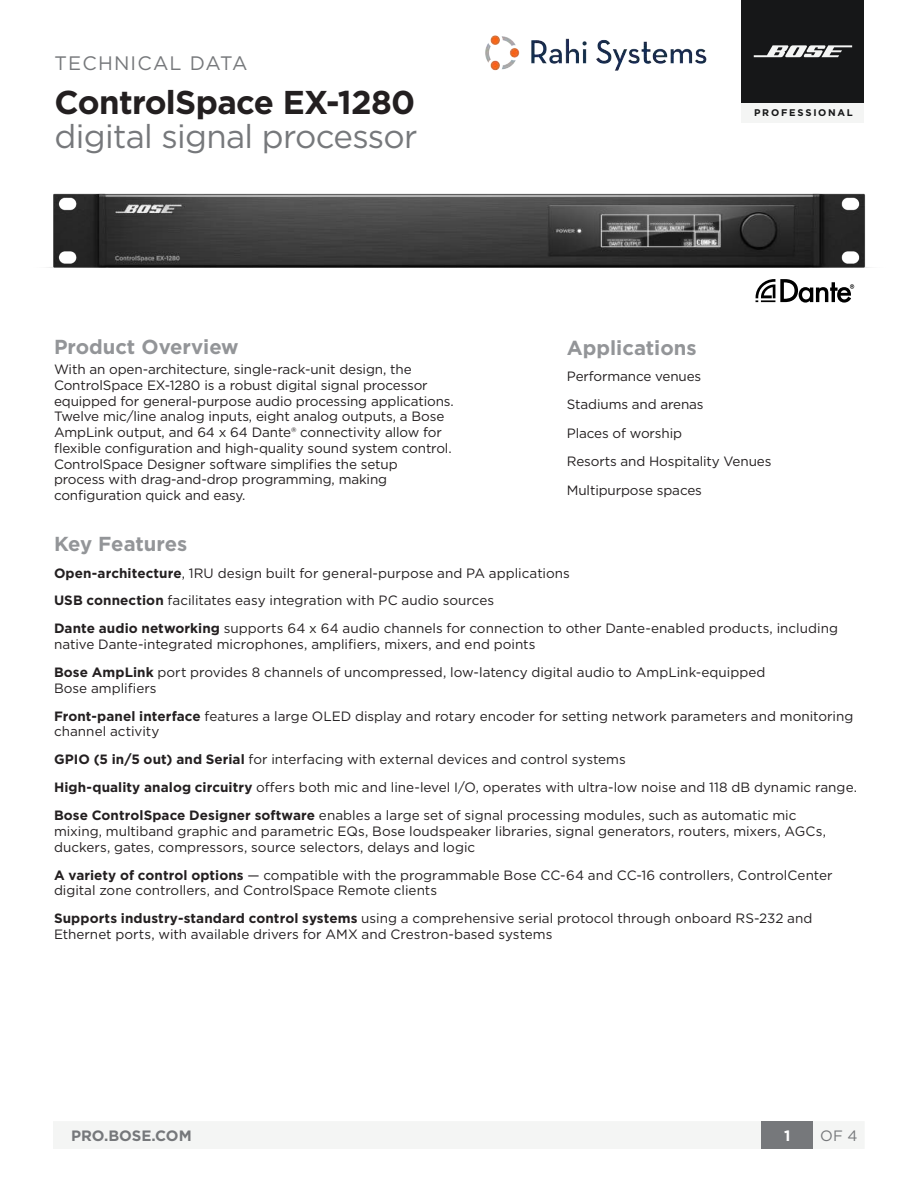
<style>
.page{position:relative;width:918px;height:1188px;background:#fff}
.page>*{position:absolute;margin:0;border:0;box-sizing:border-box;transform-origin:0 0}
.t1{font:33px "Gotham";letter-spacing:-.02em;color:#76787b}
.t2{font:700 33px "Gotham";letter-spacing:-.02em;color:#231f20}
.t3{font:700 20.25px "Gotham";color:#939598}
.t4{font:19.5px "Gotham";letter-spacing:.06em;color:#76787b}
.t5{font:700 15px "Gotham";color:#76787b}
.t6{font:15px "Gotham";color:#76787b}
.t7{font:700 15px "Gotham";color:#fff}
.t8{font:13.5px/15.8px "Gotham";letter-spacing:-.005em;color:#231f20}
.t9{font:700 9.6px "Gotham";letter-spacing:.185em;color:#161718}
.s1{font-weight:700}
</style>
<div class="page">
<div style="left:53px;top:1122px;width:811px;height:27px;background:#f4f5f4"></div>
<div style="left:761px;top:1121px;width:52px;height:28px;background:#76787b"></div>
<div style="left:742px;top:0;width:122px;height:122px;background:#161718"></div>
<div style="left:742px;top:103px;width:122px;height:19px;background:#f4f5f4"></div>
<svg style="left:754px;top:45px;width:98px;height:12px"></svg>
<img style="left:47px;top:193px;width:823px;height:75px">
<svg style="left:756px;top:279px;width:98px;height:24px"></svg>
<img style="left:485px;top:35px;width:222px;height:36px">
<h3 class="t4" style="left:55px;top:50px;width:195px">TECHNICAL DATA</h3>
<h1 class="t2" style="left:55px;top:80px;width:362px">ControlSpace EX-1280</h1>
<h1 class="t1" style="left:55px;top:115px;width:365px">digital signal processor</h1>
<h2 class="t3" style="left:54px;top:333px;width:186px">Product Overview</h2>
<p class="t8" style="left:54px;top:361px;width:401px">With an open-architecture, single-rack-unit design, the ControlSpace EX-1280 is a robust digital signal processor equipped for general-purpose audio processing applications.<br>Twelve mic/line analog inputs, eight analog outputs, a Bose AmpLink output, and 64 x 64 Dante® connectivity allow for flexible configuration and high-quality sound system control.<br>ControlSpace Designer software simplifies the setup<br>process with drag-and-drop programming, making configuration quick and easy.</p>
<p class="t9" style="left:754px;top:106px;width:100px">PROFESSIONAL</p>
<h2 class="t3" style="left:567px;top:334px;width:131px">Applications</h2>
<p class="t8" style="left:567px;top:361px;width:206px;line-height:28.5px">Performance venues<br>Stadiums and arenas<br>Places of worship<br>Resorts and Hospitality Venues<br>Multipurpose spaces</p>
<h2 class="t3" style="left:54px;top:530px;width:135px">Key Features</h2>
<p class="t8" style="left:54px;top:559px;width:785px;line-height:27.9px"><span class="s1">Open-architecture</span>, 1RU design built for general-purpose and PA applications<br><span class="s1">USB connection</span> facilitates easy integration with PC audio sources<br><span class="s1">Dante audio networking</span> supports 64 x 64 audio channels for connection to other Dante-enabled products, including</p>
<p class="t8" style="left:54px;top:630px;width:713px;line-height:27.9px">native Dante-integrated microphones, amplifiers, mixers, and end points<br><span class="s1">Bose AmpLink</span> port provides 8 channels of uncompressed, low-latency digital audio to AmpLink-equipped</p>
<p class="t8" style="left:54px;top:674px;width:801px;line-height:27.9px">Bose amplifiers<br><span class="s1">Front-panel interface</span> features a large OLED display and rotary encoder for setting network parameters and monitoring</p>
<p class="t8" style="left:54px;top:717px;width:805px;line-height:27.9px">channel activity<br><span class="s1">GPIO (5 in/5 out) and Serial</span> for interfacing with external devices and control systems<br><span class="s1">High-quality analog circuitry</span> offers both mic and line-level I/O, operates with ultra-low noise and 118 dB dynamic range.<br><span class="s1">Bose ControlSpace Designer software</span> enables a large set of signal processing modules, such as automatic mic</p>
<p class="t8" style="left:54px;top:823px;width:774px">mixing, multiband graphic and parametric EQs, Bose loudspeaker libraries, signal generators, routers, mixers, AGCs, duckers, gates, compressors, source selectors, delays and logic</p>
<p class="t8" style="left:54px;top:867px;width:780px"><span class="s1">A variety of control options</span> — compatible with the programmable Bose CC-64 and CC-16 controllers, ControlCenter digital zone controllers, and ControlSpace Remote clients</p>
<p class="t8" style="left:54px;top:910px;width:760px"><span class="s1">Supports industry-standard control systems</span> using a comprehensive serial protocol through onboard RS-232 and<br>Ethernet ports, with available drivers for AMX and Crestron-based systems</p>
<p class="t5" style="left:71px;top:1126px;width:122px">PRO.BOSE.COM</p>
<p class="t7" style="left:784px;top:1126px;width:8px">1</p>
<p class="t6" style="left:820px;top:1126px;width:39px">OF 4</p>
</div>
